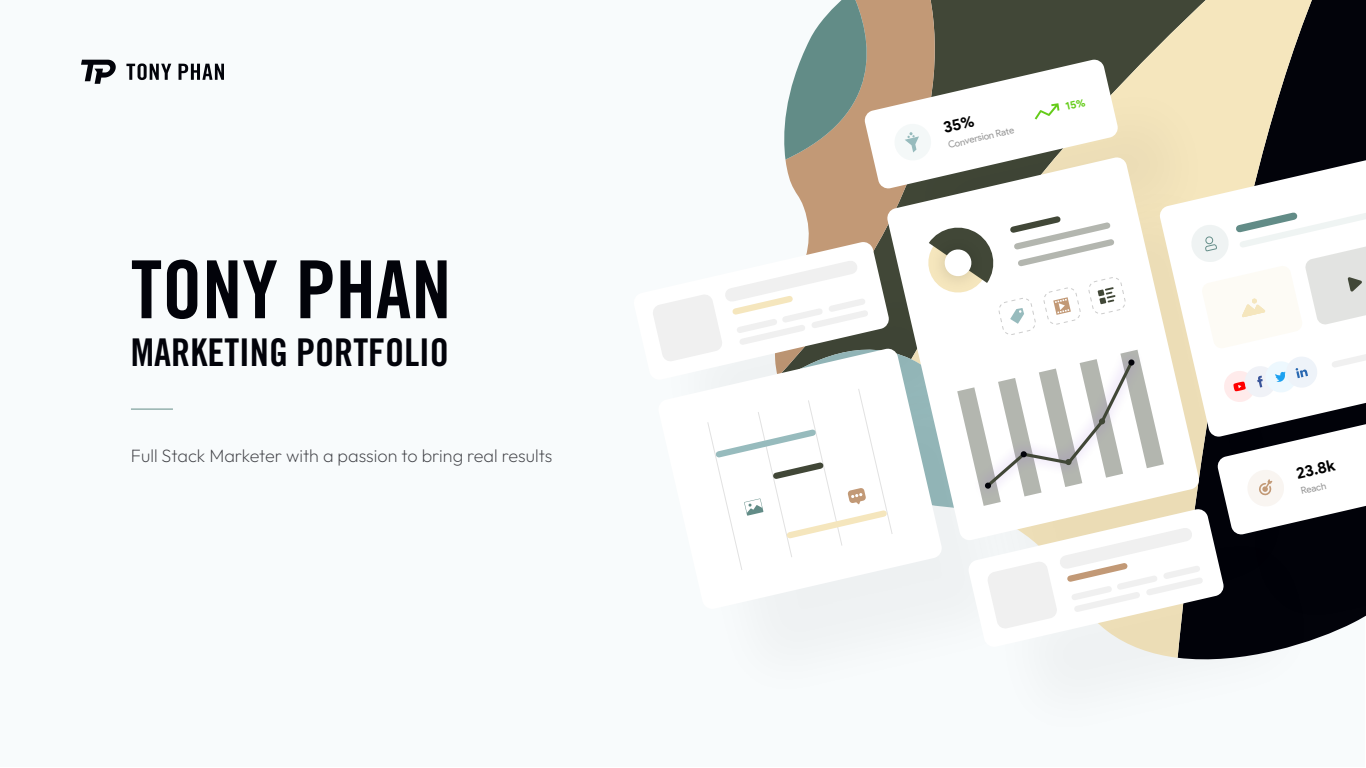
<style>
.page{position:relative;width:1366px;height:768px;background:#fff}
.page>*{position:absolute;margin:0;border:0;box-sizing:border-box;transform-origin:0 0}
.t1{font:80.1px "Trade Gothic LT Std Bd Cn 20";color:#02030a}
.t2{font:38.2px "Trade Gothic LT Std Bd Cn 20";color:#02030a}
.t3{font:200 18px "Outfit";color:#414247}
.t4{font:700 15.9px "Product Sans";color:#000}
.t5{font:9.6px "Product Sans";color:#999}
</style>
<div class="page">
<div style="left:0;top:0;width:1365px;height:768px;background:#f8fbfc"></div>
<svg style="left:794px;top:189px;width:86px;height:16px"></svg>
<svg style="left:1119px;top:0;width:247px;height:154px"></svg>
<div style="left:880px;top:75px;width:340px;height:216px;background:#f4e5bc"></div>
<svg style="left:886px;top:158px;width:250px;height:47px;fill:#fff"></svg>
<svg style="left:1173px;top:154px;width:193px;height:51px"></svg>
<svg style="left:653px;top:205px;width:713px;height:443px"></svg>
<svg style="left:81px;top:60px;width:35px;height:24px"></svg>
<svg style="left:179px;top:64px;width:45px;height:16px"></svg>
<svg style="left:126px;top:63px;width:45px;height:17px"></svg>
<hr style="left:131px;top:409px;width:42px;height:1px;background:#628c87">
<svg style="left:784px;top:0;width:335px;height:189px"></svg>
<h1 class="t1" style="left:131px;top:241px;width:322px">TONY PHAN</h1>
<h2 class="t2" style="left:131px;top:329px;width:320px">MARKETING PORTFOLIO</h2>
<p class="t3" style="left:131px;top:445px;width:423px">Full Stack Marketer with a passion to bring real results</p>
<p class="t5" style="left:947px;top:140px;width:69px;rotate:-13deg">Conversion Rate</p>
<p class="t4" style="left:1294px;top:464px;width:41px;rotate:-13deg">23.8k</p>
<p class="t5" style="left:1300px;top:486px;width:27px;rotate:-13deg">Reach</p>
</div>
